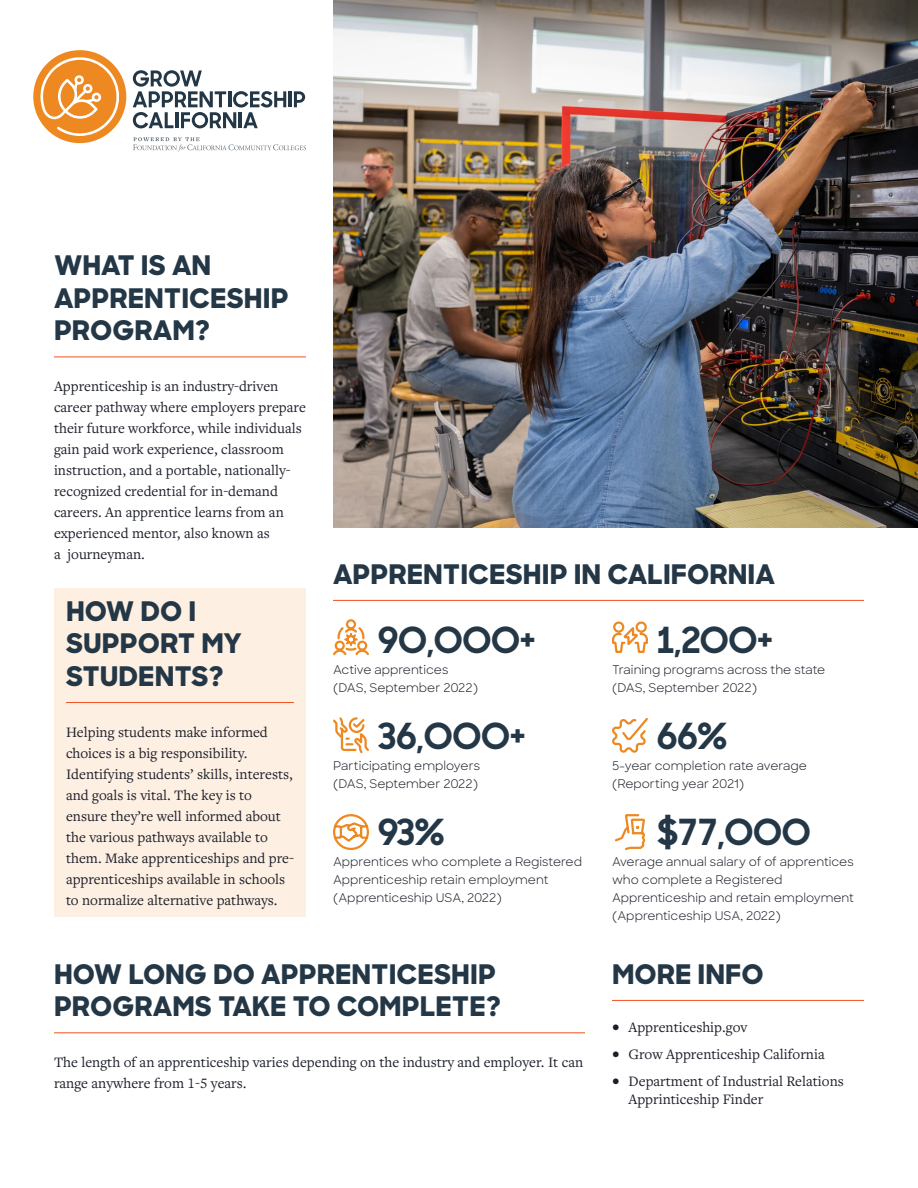
<style>
.page{position:relative;width:918px;height:1188px;background:#fff}
.page>*{position:absolute;margin:0;border:0;box-sizing:border-box;transform-origin:0 0}
.Number_Feature{font:700 36px "Sharp Sans Display No 1";letter-spacing:.01em;color:#243746}
.Heading_1{font:800 27px/32.4px "Sharp Sans";color:#243746}
.Body{font:15px/21px "Freight Text Pro";color:#1b1e29}
.Number_Feature_Descr{font:12px/18px "Sharp Sans";color:#1b1e29}
</style>
<div class="page">
<hr style="left:54px;top:357px;width:252px;height:1px;background:#f05323">
<hr style="left:54px;top:1032px;width:531px;height:1px;background:#f05323">
<hr style="left:289px;top:91px;width:3px;height:16px;background:#243746">
<svg style="left:294px;top:91px;width:11px;height:16px"></svg>
<svg style="left:133px;top:70px;width:153px;height:58px"></svg>
<div style="left:33px;top:50px;width:93px;height:93px;background:#ee8922;border-radius:50%"></div>
<svg style="left:40px;top:57px;width:83px;height:80px"></svg>
<svg style="left:133px;top:137px;width:173px;height:14px"></svg>
<hr style="left:333px;top:600px;width:531px;height:1px;background:#f05323">
<svg style="left:333px;top:619px;width:36px;height:37px"></svg>
<svg style="left:333px;top:717px;width:36px;height:37px"></svg>
<svg style="left:333px;top:814px;width:36px;height:37px"></svg>
<svg style="left:612px;top:621px;width:36px;height:229px"></svg>
<img style="left:333px;top:0;width:585px;height:527px">
<hr style="left:612px;top:1000px;width:252px;height:1px;background:#f05323">
<div style="left:54px;top:589px;width:252px;height:328px;background:#fdefe1"></div>
<hr style="left:66px;top:702px;width:228px;height:1px;background:#f05323">
<p class="Heading_1" style="left:54px;top:248px;width:236px">WHAT IS AN<br>APPRENTICESHIP<br>PROGRAM?</p>
<p class="Body" style="left:54px;top:375px;width:253px">Apprenticeship is an industry-driven career pathway where employers prepare their future workforce, while individuals gain paid work experience, classroom instruction, and a portable, nationally&shy;recognized credential for in-demand careers. An apprentice learns from an experienced mentor, also known as<br>a journeyman.</p>
<p class="Heading_1" style="left:66px;top:594px;width:178px">HOW DO I<br>SUPPORT MY<br>STUDENTS?</p>
<p class="Body" style="left:66px;top:721px;width:230px">Helping students make informed choices is a big responsibility.<br>Identifying students’ skills, interests, and goals is vital. The key is to ensure they’re well informed about the various pathways available to them. Make apprenticeships and pre&shy;apprenticeships available in schools to normalize alternative pathways.</p>
<p class="Heading_1" style="left:333px;top:557px;width:443px">APPRENTICESHIP IN CALIFORNIA</p>
<p class="Number_Feature" style="left:378px;top:610px;width:159px">90,000+</p>
<p class="Number_Feature_Descr" style="left:333px;top:660px;width:147px">Active apprentices (DAS, September 2022)</p>
<p class="Number_Feature" style="left:378px;top:706px;width:149px">36,000+</p>
<p class="Number_Feature_Descr" style="left:333px;top:756px;width:149px">Participating employers (DAS, September 2022)</p>
<p class="Number_Feature" style="left:378px;top:802px;width:68px">93%</p>
<p class="Number_Feature_Descr" style="left:333px;top:852px;width:251px">Apprentices who complete a Registered<br>Apprenticeship retain employment (Apprenticeship USA, 2022)</p>
<p class="Number_Feature" style="left:657px;top:610px;width:118px">1,200+</p>
<p class="Number_Feature_Descr" style="left:612px;top:660px;width:215px">Training programs across the state (DAS, September 2022)</p>
<p class="Number_Feature" style="left:657px;top:706px;width:72px">66%</p>
<p class="Number_Feature_Descr" style="left:612px;top:756px;width:196px">5-year completion rate average (Reporting year 2021)</p>
<p class="Number_Feature" style="left:657px;top:802px;width:155px">$77,000</p>
<p class="Number_Feature_Descr" style="left:612px;top:852px;width:244px">Average annual salary of of apprentices who complete a Registered Apprenticeship and retain employment (Apprenticeship USA, 2022)</p>
<p class="Heading_1" style="left:54px;top:957px;width:449px">HOW LONG DO APPRENTICESHIP<br>PROGRAMS TAKE TO COMPLETE?</p>
<p class="Body" style="left:54px;top:1051px;width:531px">The length of an apprenticeship varies depending on the industry and employer. It can range anywhere from 1-5 years.</p>
<p class="Heading_1" style="left:612px;top:957px;width:153px">MORE INFO</p>
<p class="Body" style="left:612px;top:1016px;width:137px">• Apprenticeship.gov</p>
<p class="Body" style="left:612px;top:1043px;width:214px">• Grow Apprenticeship California</p>
<p class="Body" style="left:628px;top:1071px;width:217px;line-height:18px;text-indent:-16px">• Department of Industrial Relations<br>Apprinticeship Finder</p>
</div>
